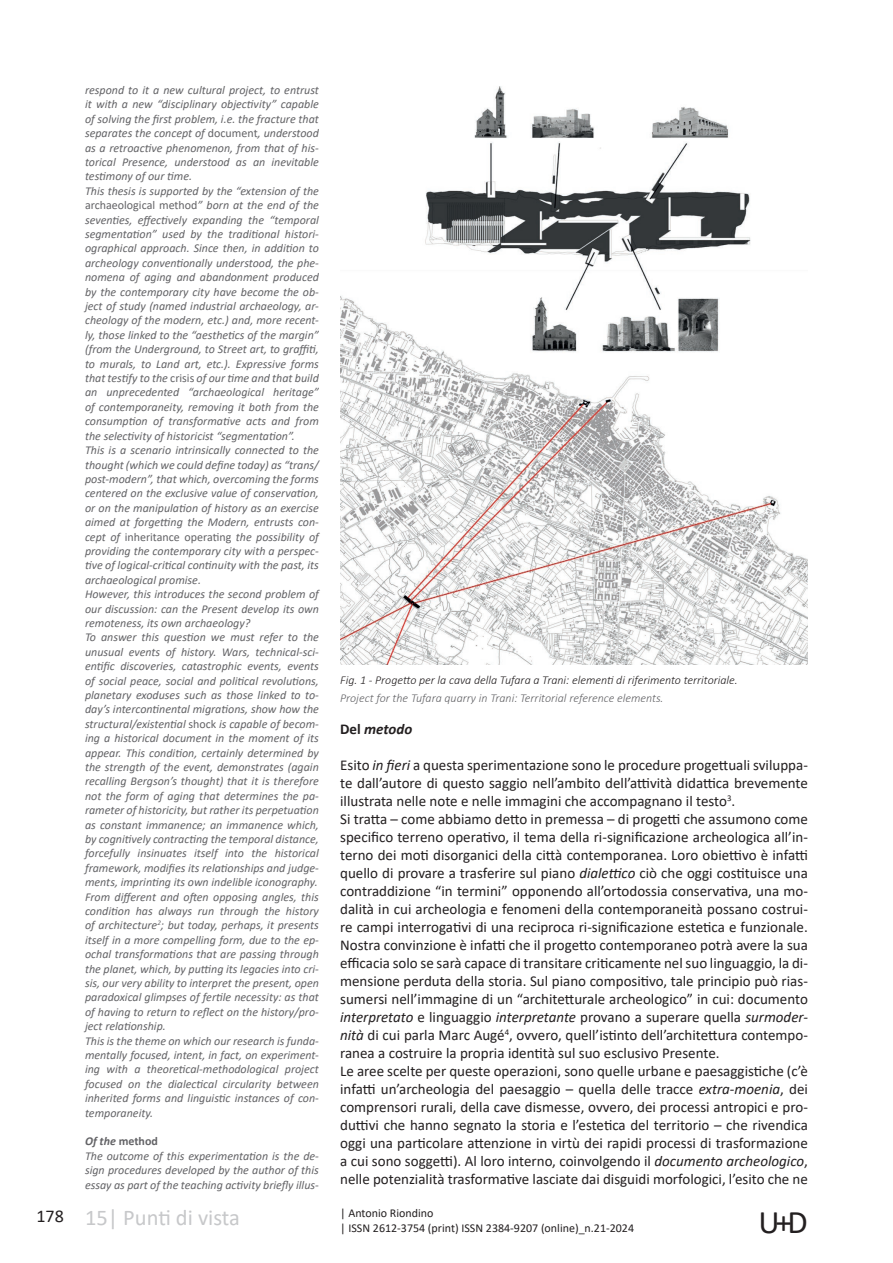
<style>
.page{position:relative;width:893px;height:1263px;background:#fff}
.page>*{position:absolute;margin:0;border:0;box-sizing:border-box;transform-origin:0 0}
.t1{font:33px "Calibri";color:#231f20}
.t2{font:22.5px "Calibri";color:#c7c8ca}
.t3{font:18px "Calibri";color:#231f20}
.t4{font:15px/18px "Calibri";color:#231f20}
.t5{font:italic 700 15px "Calibri";color:#231f20}
.t6{font:italic 12px/14.4px "Calibri";color:#636366}
.t7{font:italic 300 12px "Calibri";color:#231f20}
.t8{font:12px "Calibri";color:#231f20}
.t9{font:italic 300 12px "Calibri";color:#636366}
.s1{font-style:normal}
.s2{font-weight:700}
.s3{font-weight:700;font-style:normal}
.s4{font-style:italic}
</style>
<div class="page">
<img style="left:340px;top:86px;width:468px;height:578px">
<p class="t6" style="left:85px;top:82px;width:235px">respond to it a new cultural project, to entrust it with a new “disciplinary objectivity” capable of solving the first problem, i.e. the fracture that separates the concept of <span class="s1">document</span>, understood as a retroactive phenomenon, from that of his&shy;torical Presence, understood as an inevitable testimony of our time.<br>This thesis is supported by the “extension of the <span class="s1">archaeological method</span>” born at the end of the seventies, effectively expanding the “temporal segmentation” used by the traditional histori&shy;ographical approach. Since then, in addition to archeology conventionally understood, the phe&shy;nomena of aging and abandonment produced by the contemporary city have become the ob&shy;ject of study (named industrial archaeology, ar&shy;cheology of the modern, etc.) and, more recent&shy;ly, those linked to the “aesthetics of the margin” (from the Underground, to Street art, to graffiti, to murals, to Land art, etc.). Expressive forms that testify to the <span class="s1">crisis</span> of our time and that build an unprecedented “archaeological heritage” of contemporaneity, removing it both from the consumption of transformative acts and from the selectivity of historicist “segmentation”.<br>This is a scenario intrinsically connected to the thought (which we could define today) as “trans/ post-modern”, that which, overcoming the forms centered on the exclusive value of conservation, or on the manipulation of history as an exercise aimed at forgetting the Modern, entrusts con&shy;cept of <span class="s1">inheritance operating</span> the possibility of providing the contemporary city with a perspec&shy;tive of logical-critical continuity with the past, its archaeological promise.<br>However, this introduces the second problem of our discussion: can the Present develop its own remoteness, its own archaeology?<br>To answer this question we must refer to the unusual events of history. Wars, technical-sci&shy;entific discoveries, catastrophic events, events of social peace, social and political revolutions, planetary exoduses such as those linked to to&shy;day’s intercontinental migrations, show how the structural/existential <span class="s1">shock</span> is capable of becom&shy;ing a historical document in the moment of its appear. This condition, certainly determined by the strength of the event, demonstrates (again recalling Bergson’s thought) that it is therefore not the form of aging that determines the pa&shy;rameter of historicity, but rather its perpetuation as constant immanence; an immanence which, by cognitively contracting the temporal distance, forcefully insinuates itself into the historical framework, modifies its relationships and judge&shy;ments, imprinting its own indelible iconography.<br>From different and often opposing angles, this condition has always run through the history of architecture<sup>2</sup>; but today, perhaps, it presents itself in a more compelling form, due to the ep&shy;ochal transformations that are passing through the planet, which, by putting its legacies into cri&shy;sis, our very ability to interpret the present, open paradoxical glimpses of fertile necessity: as that of having to return to reflect on the history/pro&shy;ject relationship.<br>This is the theme on which our research is funda&shy;mentally focused, intent, in fact, on experiment&shy;ing with a theoretical-methodological project focused on the dialectical circularity between inherited forms and linguistic instances of con&shy;temporaneity.</p>
<p class="t6" style="left:85px;top:1134px;width:235px"><span class="s2">Of the</span> <span class="s3">method<br></span>The outcome of this experimentation is the de&shy;sign procedures developed by the author of this essay as part of the teaching activity briefly illus-</p>
<p class="t7" style="left:340px;top:672px;width:399px">Fig. 1 - Progetto per la cava della Tufara a Trani: elementi di riferimento territoriale.</p>
<p class="t9" style="left:340px;top:690px;width:325px">Project for the Tufara quarry in Trani: Territorial reference elements.</p>
<p class="t5" style="left:340px;top:719px;width:74px"><span class="s1">Del</span> metodo</p>
<p class="t4" style="left:340px;top:756px;width:469px">Esito <span class="s4">in fieri</span> a questa sperimentazione sono le procedure progettuali sviluppa&shy;te dall’autore di questo saggio nell’ambito dell’attività didattica brevemente illustrata nelle note e nelle immagini che accompagnano il testo<sup>3</sup>.<br>Si tratta – come abbiamo detto in premessa – di progetti che assumono come specifico terreno operativo, il tema della ri-significazione archeologica all’in&shy;terno dei moti disorganici della città contemporanea. Loro obiettivo è infatti quello di provare a trasferire sul piano <span class="s4">dialettico</span> ciò che oggi costituisce una contraddizione “in termini” opponendo all’ortodossia conservativa, una mo&shy;dalità in cui archeologia e fenomeni della contemporaneità possano costrui&shy;re campi interrogativi di una reciproca ri-significazione estetica e funzionale.<br>Nostra convinzione è infatti che il progetto contemporaneo potrà avere la sua efficacia solo se sarà capace di transitare criticamente nel suo linguaggio, la di&shy;mensione perduta della storia. Sul piano compositivo, tale principio può rias&shy;sumersi nell’immagine di un “architetturale archeologico” in cui: documento <span class="s4">interpretato</span> e linguaggio <span class="s4">interpretante</span> provano a superare quella <span class="s4">surmoder&shy;nità</span> di cui parla Marc Augé<sup>4</sup>, ovvero, quell’istinto dell’architettura contempo&shy;ranea a costruire la propria identità sul suo esclusivo Presente.<br>Le aree scelte per queste operazioni, sono quelle urbane e paesaggistiche (c’è infatti un’archeologia del paesaggio – quella delle tracce <span class="s4">extra-moenia</span>, dei comprensori rurali, della cave dismesse, ovvero, dei processi antropici e pro&shy;duttivi che hanno segnato la storia e l’estetica del territorio – che rivendica oggi una particolare attenzione in virtù dei rapidi processi di trasformazione a cui sono soggetti). Al loro interno, coinvolgendo il <span class="s4">documento archeologico</span>, nelle potenzialità trasformative lasciate dai disguidi morfologici, l’esito che ne</p>
<h3 class="t3" style="left:36px;top:1203px;width:29px">178</h3>
<p class="t8" style="left:340px;top:1205px;width:95px">| Antonio Riondino</p>
<h2 class="t2" style="left:85px;top:1202px;width:156px">15| Punti di vista</h2>
<p class="t8" style="left:340px;top:1219px;width:295px">| ISSN 2612-3754 (print) ISSN 2384-9207 (online)_n.21-2024</p>
<h1 class="t1" style="left:759px;top:1199px;width:51px">U+D</h1>
</div>
